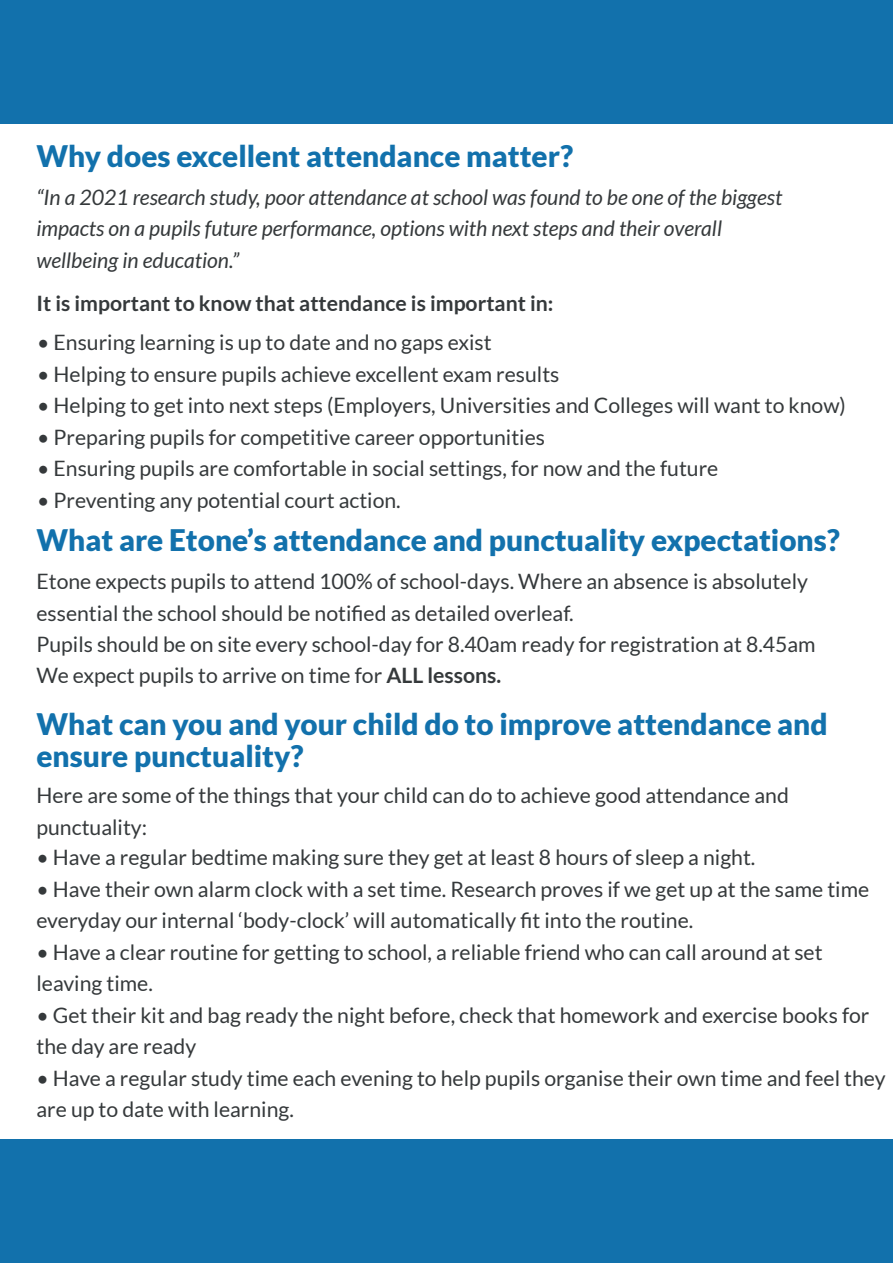
<style>
.page{position:relative;width:893px;height:1263px;background:#fff}
.page>*{position:absolute;margin:0;border:0;box-sizing:border-box;transform-origin:0 0}
.t1{font:900 29.7px/31.5px "Lato";color:#1271ac}
.t2{font:21.15px/31.5px "Lato";color:#35393b}
.t3{font:italic 21.15px/31.5px "Lato";color:#35393b}
.t4{font:700 21.15px "Lato";color:#35393b}
.s1{font-weight:700}
</style>
<div class="page">
<div style="left:0;top:1140px;width:893px;height:123px;background:#1271ac"></div>
<div style="left:0;top:0;width:893px;height:123px;background:#1271ac"></div>
<h1 class="t1" style="left:36px;top:140px;width:538px">Why does excellent attendance matter?</h1>
<p class="t3" style="left:36px;top:182px;width:747px">“In a 2021 research study, poor attendance at school was found to be one of the biggest impacts on a pupils future performance, options with next steps and their overall wellbeing in education.”</p>
<p class="t4" style="left:36px;top:291px;width:518px">It is important to know that attendance is important in:</p>
<p class="t2" style="left:37px;top:327px;width:456px">• Ensuring learning is up to date and no gaps exist</p>
<p class="t2" style="left:37px;top:358px;width:524px">• Helping to ensure pupils achieve excellent exam results</p>
<p class="t2" style="left:37px;top:390px;width:810px">• Helping to get into next steps (Employers, Universities and Colleges will want to know)</p>
<p class="t2" style="left:37px;top:421px;width:509px">• Preparing pupils for competitive career opportunities</p>
<p class="t2" style="left:37px;top:453px;width:683px">• Ensuring pupils are comfortable in social settings, for now and the future</p>
<p class="t2" style="left:37px;top:484px;width:365px">• Preventing any potential court action.</p>
<h1 class="t1" style="left:36px;top:523px;width:805px">What are Etone’s attendance and punctuality expectations?</h1>
<p class="t2" style="left:36px;top:565px;width:781px">Etone expects pupils to attend 100% of school-days. Where an absence is absolutely essential the school should be notified as detailed overleaf.<br>Pupils should be on site every school-day for 8.40am ready for registration at 8.45am We expect pupils to arrive on time for <span class="s1">ALL lessons.</span></p>
<h1 class="t1" style="left:36px;top:708px;width:793px">What can you and your child do to improve attendance and ensure punctuality?</h1>
<p class="t2" style="left:36px;top:779px;width:754px">Here are some of the things that your child can do to achieve good attendance and punctuality:</p>
<p class="t2" style="left:36px;top:842px;width:720px">• Have a regular bedtime making sure they get at least 8 hours of sleep a night.</p>
<p class="t2" style="left:36px;top:873px;width:834px">• Have their own alarm clock with a set time. Research proves if we get up at the same time everyday our internal ‘body-clock’ will automatically fit into the routine.</p>
<p class="t2" style="left:36px;top:936px;width:788px">• Have a clear routine for getting to school, a reliable friend who can call around at set leaving time.</p>
<p class="t2" style="left:36px;top:999px;width:834px">• Get their kit and bag ready the night before, check that homework and exercise books for the day are ready</p>
<p class="t2" style="left:36px;top:1062px;width:851px">• Have a regular study time each evening to help pupils organise their own time and feel they are up to date with learning.</p>
</div>
